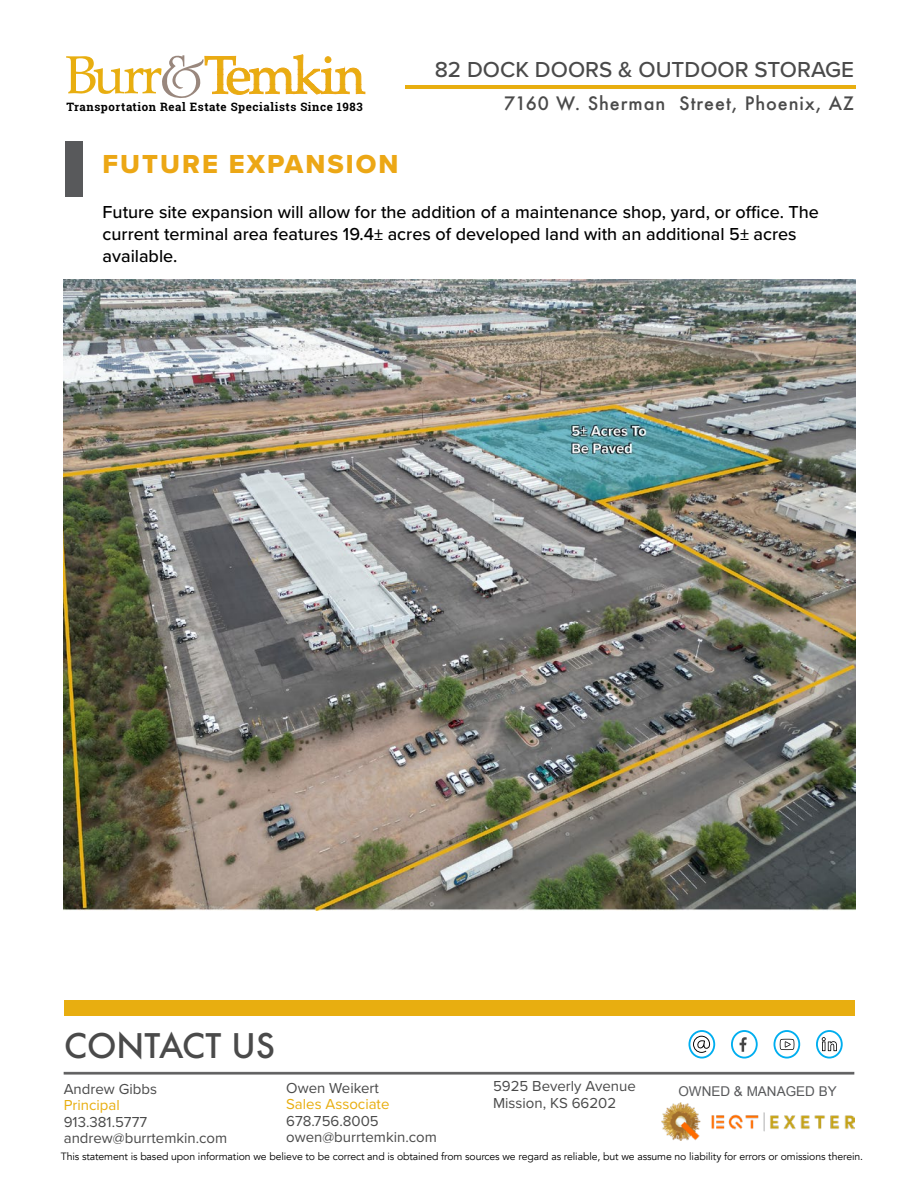
<style>
.page{position:relative;width:918px;height:1188px;background:#fff}
.page>*{position:absolute;margin:0;border:0;box-sizing:border-box;transform-origin:0 0}
.t1{font:500 33px "Futura";color:#4a4a4a}
.t2{font:27px "Proxima Nova Extrabld";letter-spacing:.075em;color:#eca715}
.t3{font:500 22.5px "Proxima Nova";color:#4a4a4a}
.t4{font:500 18px/21.6px "Proxima Nova";color:#000}
.t5{font:500 18px "Futura";letter-spacing:.05em;color:#4a4a4a}
.Broker_Contact{font:15px/16.5px "Proxima Nova";color:#4a4a4a}
.Broker_Contact-2{font:15px "Proxima Nova";color:#e8ae10}
.t6{font:13.5px "Arial";color:#58595b}
.t7{font:700 11.55px "Roboto Slab";letter-spacing:.05em;color:#000}
.t8{font:10.5px "Avenir";letter-spacing:-.01em;color:#000}
</style>
<div class="page">
<svg style="left:66px;top:55px;width:299px;height:43px"></svg>
<hr style="left:405px;top:86px;width:450px;height:3px;background:#e8ae10">
<div style="left:64px;top:1000px;width:790px;height:16px;background:#e8ae10"></div>
<hr style="left:64px;top:1072px;width:790px;height:2px;background:#606061">
<div style="left:774px;top:1030px;width:26px;height:29px;border:2px solid #00aeef;border-radius:50%"></div>
<svg style="left:780px;top:1039px;width:14px;height:11px"></svg>
<svg style="left:822px;top:1037px;width:15px;height:14px"></svg>
<div style="left:816px;top:1030px;width:27px;height:29px;border:2px solid #00aeef;border-radius:50%"></div>
<svg style="left:693px;top:1036px;width:17px;height:17px"></svg>
<div style="left:688px;top:1030px;width:27px;height:29px;border:2px solid #00aeef;border-radius:50%"></div>
<svg style="left:740px;top:1037px;width:7px;height:15px"></svg>
<div style="left:731px;top:1030px;width:27px;height:29px;border:2px solid #00aeef;border-radius:50%"></div>
<img style="left:662px;top:1102px;width:192px;height:39px">
<img style="left:64px;top:280px;width:791px;height:631px">
<div style="left:65px;top:142px;width:18px;height:55px;background:#58595b"></div>
<p class="t7" style="left:66px;top:98px;width:298px">Transportation Real Estate Specialists Since 1983</p>
<p class="t3" style="left:435px;top:53px;width:421px">82 DOCK DOORS &amp; OUTDOOR STORAGE</p>
<p class="t5" style="left:504px;top:91px;width:351px">7160 W. Sherman Street, Phoenix, AZ</p>
<p class="t2" style="left:103px;top:144px;width:297px">FUTURE EXPANSION</p>
<p class="t4" style="left:103px;top:201px;width:718px">Future site expansion will allow for the addition of a maintenance shop, yard, or office. The current terminal area features 19.4± acres of developed land with an additional 5± acres available.</p>
<h1 class="t1" style="left:64px;top:1023px;width:213px">CONTACT US</h1>
<p class="Broker_Contact" style="left:64px;top:1080px;width:95px">Andrew Gibbs</p>
<p class="Broker_Contact-2" style="left:64px;top:1094px;width:58px">Principal</p>
<p class="Broker_Contact" style="left:64px;top:1113px;width:165px">913.381.5777 andrew@burrtemkin.com</p>
<p class="Broker_Contact" style="left:286px;top:1079px;width:94px">Owen Weikert</p>
<p class="Broker_Contact-2" style="left:286px;top:1093px;width:105px">Sales Associate</p>
<p class="Broker_Contact" style="left:286px;top:1112px;width:94px">678.756.8005</p>
<p class="Broker_Contact" style="left:286px;top:1128px;width:152px">owen@burrtemkin.com</p>
<p class="Broker_Contact" style="left:493px;top:1078px;width:144px">5925 Beverly Avenue<br>Mission, KS 66202</p>
<p class="t6" style="left:678px;top:1083px;width:160px">OWNED &amp; MANAGED BY</p>
<p class="t8" style="left:61px;top:1150px;width:804px">This statement is based upon information we believe to be correct and is obtained from sources we regard as reliable, but we assume no liability for errors or omissions therein.</p>
</div>
